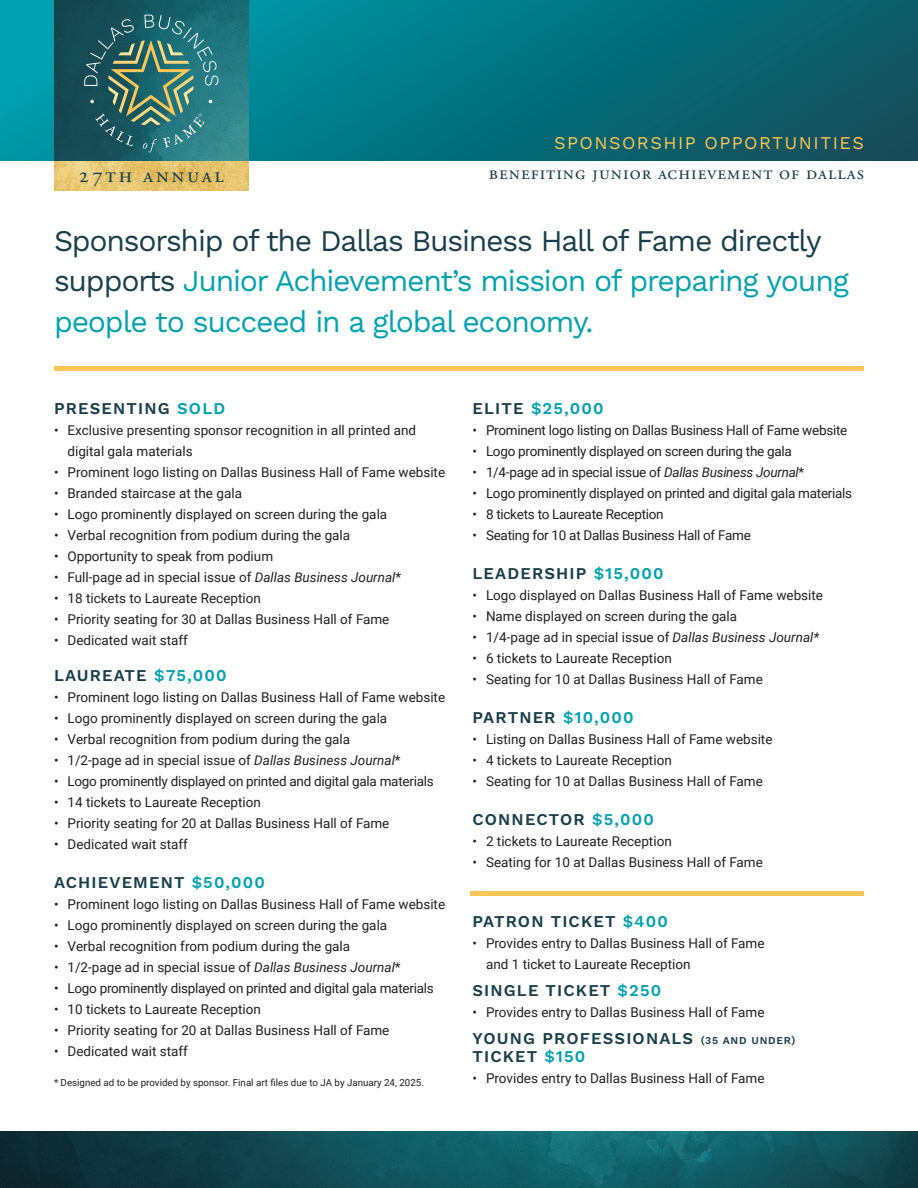
<style>
.page{position:relative;width:918px;height:1188px;background:#fff}
.page>*{position:absolute;margin:0;border:0;box-sizing:border-box;transform-origin:0 0}
.t1{font:30px/40.3px "Work Sans";letter-spacing:-.04em;color:#00a2b2}
.t2{font:22.05px "Adobe Garamond Pro";letter-spacing:.125em;color:#183f4d}
.t3{font:19.5px "Adobe Garamond Pro";letter-spacing:.05em;color:#183f4d}
.t4{font:18px "Work Sans";letter-spacing:.08em;color:#fcc656}
.t5{font:600 16.5px/18px "Work Sans";letter-spacing:.07em;color:#183f4d}
.t6{font:600 16.5px "Work Sans";letter-spacing:.07em;color:#00a2b2}
.t7{font:13.5px/21px "Roboto";color:#231f20}
.t8{font:13.5px "Roboto";letter-spacing:-.02em;color:#231f20}
.t9{font:9.75px "Roboto";color:#231f20}
.s1{color:#183f4d}
.s2{color:#00a2b2}
.s3{font-style:italic}
.s4{font-size:10.5px}
</style>
<div class="page">
<svg style="left:0;top:0;width:918px;height:161px;background:#05717e"></svg>
<img style="left:54px;top:161px;width:194px;height:29px">
<svg style="left:54px;top:0;width:194px;height:161px;background:#1e626a"></svg>
<img style="left:0;top:1132px;width:918px;height:56px">
<svg style="left:84px;top:14px;width:134px;height:138px;background:#397371"></svg>
<div style="left:54px;top:366px;width:810px;height:5px;background:#fcc656"></div>
<div style="left:470px;top:891px;width:394px;height:5px;background:#fcc656"></div>
<h2 class="t2" style="left:79px;top:161px;width:147px">27th annual</h2>
<h3 class="t4" style="left:554px;top:132px;width:311px">SPONSORSHIP OPPORTUNITIES</h3>
<h3 class="t3" style="left:489px;top:162px;width:377px">benefiting junior achievement of dallas</h3>
<h1 class="t1" style="left:54px;top:222px;width:797px"><span class="s1">Sponsorship of the Dallas Business Hall of Fame directly supports</span> Junior Achievement’s mission of preparing young people to succeed in a global economy.</h1>
<p class="t5" style="left:54px;top:400px;width:173px">PRESENTING <span class="s2">SOLD</span></p>
<p class="t7" style="left:68px;top:419px;width:350px;text-indent:-14px">• Exclusive presenting sponsor recognition in all printed and digital gala materials</p>
<p class="t7" style="left:54px;top:461px;width:393px">• Prominent logo listing on Dallas Business Hall of Fame website</p>
<p class="t7" style="left:54px;top:482px;width:190px">• Branded staircase at the gala</p>
<p class="t7" style="left:54px;top:503px;width:335px">• Logo prominently displayed on screen during the gala</p>
<p class="t7" style="left:54px;top:524px;width:298px">• Verbal recognition from podium during the gala</p>
<p class="t7" style="left:54px;top:545px;width:221px">• Opportunity to speak from podium</p>
<p class="t7" style="left:54px;top:566px;width:349px">• Full-page ad in special issue of <span class="s3">Dallas Business Journal</span>*</p>
<p class="t7" style="left:54px;top:587px;width:208px">• 18 tickets to Laureate Reception</p>
<p class="t7" style="left:54px;top:608px;width:337px">• Priority seating for 30 at Dallas Business Hall of Fame</p>
<p class="t7" style="left:54px;top:629px;width:135px">• Dedicated wait staff</p>
<p class="t5" style="left:54px;top:667px;width:174px">LAUREATE <span class="s2">$75,000</span></p>
<p class="t7" style="left:54px;top:686px;width:393px">• Prominent logo listing on Dallas Business Hall of Fame website</p>
<p class="t7" style="left:54px;top:707px;width:335px">• Logo prominently displayed on screen during the gala</p>
<p class="t7" style="left:54px;top:728px;width:298px">• Verbal recognition from podium during the gala</p>
<p class="t7" style="left:54px;top:749px;width:348px">• 1/2-page ad in special issue of <span class="s3">Dallas Business Journal</span>*</p>
<p class="t8" style="left:54px;top:771px;width:381px">• Logo prominently displayed on printed and digital gala materials</p>
<p class="t7" style="left:54px;top:791px;width:208px">• 14 tickets to Laureate Reception</p>
<p class="t7" style="left:54px;top:812px;width:337px">• Priority seating for 20 at Dallas Business Hall of Fame</p>
<p class="t7" style="left:54px;top:833px;width:135px">• Dedicated wait staff</p>
<p class="t5" style="left:54px;top:874px;width:212px">ACHIEVEMENT <span class="s2">$50,000</span></p>
<p class="t7" style="left:54px;top:893px;width:393px">• Prominent logo listing on Dallas Business Hall of Fame website</p>
<p class="t7" style="left:54px;top:914px;width:335px">• Logo prominently displayed on screen during the gala</p>
<p class="t7" style="left:54px;top:935px;width:298px">• Verbal recognition from podium during the gala</p>
<p class="t7" style="left:54px;top:956px;width:348px">• 1/2-page ad in special issue of <span class="s3">Dallas Business Journal</span>*</p>
<p class="t8" style="left:54px;top:978px;width:381px">• Logo prominently displayed on printed and digital gala materials</p>
<p class="t7" style="left:54px;top:998px;width:208px">• 10 tickets to Laureate Reception</p>
<p class="t7" style="left:54px;top:1019px;width:337px">• Priority seating for 20 at Dallas Business Hall of Fame</p>
<p class="t7" style="left:54px;top:1040px;width:135px">• Dedicated wait staff</p>
<p class="t6" style="left:472px;top:398px;width:133px"><span class="s1">ELITE</span> $25,000</p>
<p class="t8" style="left:472px;top:420px;width:376px">• Prominent logo listing on Dallas Business Hall of Fame website</p>
<p class="t8" style="left:472px;top:441px;width:321px">• Logo prominently displayed on screen during the gala</p>
<p class="t8" style="left:472px;top:462px;width:333px">• 1/4-page ad in special issue of <span class="s3">Dallas Business Journal</span>*</p>
<p class="t8" style="left:472px;top:483px;width:381px">• Logo prominently displayed on printed and digital gala materials</p>
<p class="t8" style="left:472px;top:504px;width:193px">• 8 tickets to Laureate Reception</p>
<p class="t8" style="left:472px;top:525px;width:280px">• Seating for 10 at Dallas Business Hall of Fame</p>
<p class="t5" style="left:472px;top:565px;width:193px">LEADERSHIP <span class="s2">$15,000</span></p>
<p class="t7" style="left:472px;top:584px;width:352px">• Logo displayed on Dallas Business Hall of Fame website</p>
<p class="t7" style="left:472px;top:605px;width:266px">• Name displayed on screen during the gala</p>
<p class="t7" style="left:472px;top:626px;width:348px">• 1/4-page ad in special issue of <span class="s3">Dallas Business Journal*</span></p>
<p class="t7" style="left:472px;top:647px;width:201px">• 6 tickets to Laureate Reception</p>
<p class="t7" style="left:472px;top:668px;width:292px">• Seating for 10 at Dallas Business Hall of Fame</p>
<p class="t5" style="left:472px;top:709px;width:163px">PARTNER <span class="s2">$10,000</span></p>
<p class="t7" style="left:472px;top:728px;width:302px">• Listing on Dallas Business Hall of Fame website</p>
<p class="t7" style="left:472px;top:749px;width:201px">• 4 tickets to Laureate Reception</p>
<p class="t7" style="left:472px;top:770px;width:292px">• Seating for 10 at Dallas Business Hall of Fame</p>
<p class="t5" style="left:472px;top:811px;width:183px">CONNECTOR <span class="s2">$5,000</span></p>
<p class="t7" style="left:472px;top:830px;width:201px">• 2 tickets to Laureate Reception</p>
<p class="t7" style="left:472px;top:851px;width:292px">• Seating for 10 at Dallas Business Hall of Fame</p>
<p class="t5" style="left:472px;top:913px;width:197px">PATRON TICKET <span class="s2">$400</span></p>
<p class="t7" style="left:486px;top:932px;width:280px;text-indent:-14px">• Provides entry to Dallas Business Hall of Fame and 1 ticket to Laureate Reception</p>
<p class="t5" style="left:472px;top:982px;width:190px">SINGLE TICKET <span class="s2">$250</span></p>
<p class="t7" style="left:472px;top:1001px;width:294px">• Provides entry to Dallas Business Hall of Fame</p>
<p class="t5" style="left:472px;top:1030px;width:325px">YOUNG PROFESSIONALS <span class="s4">(35 AND UNDER)<br></span>TICKET <span class="s2">$150</span></p>
<p class="t9" style="left:54px;top:1076px;width:371px">* Designed ad to be provided by sponsor. Final art files due to JA by January 24, 2025.</p>
<p class="t7" style="left:472px;top:1067px;width:294px">• Provides entry to Dallas Business Hall of Fame</p>
</div>
